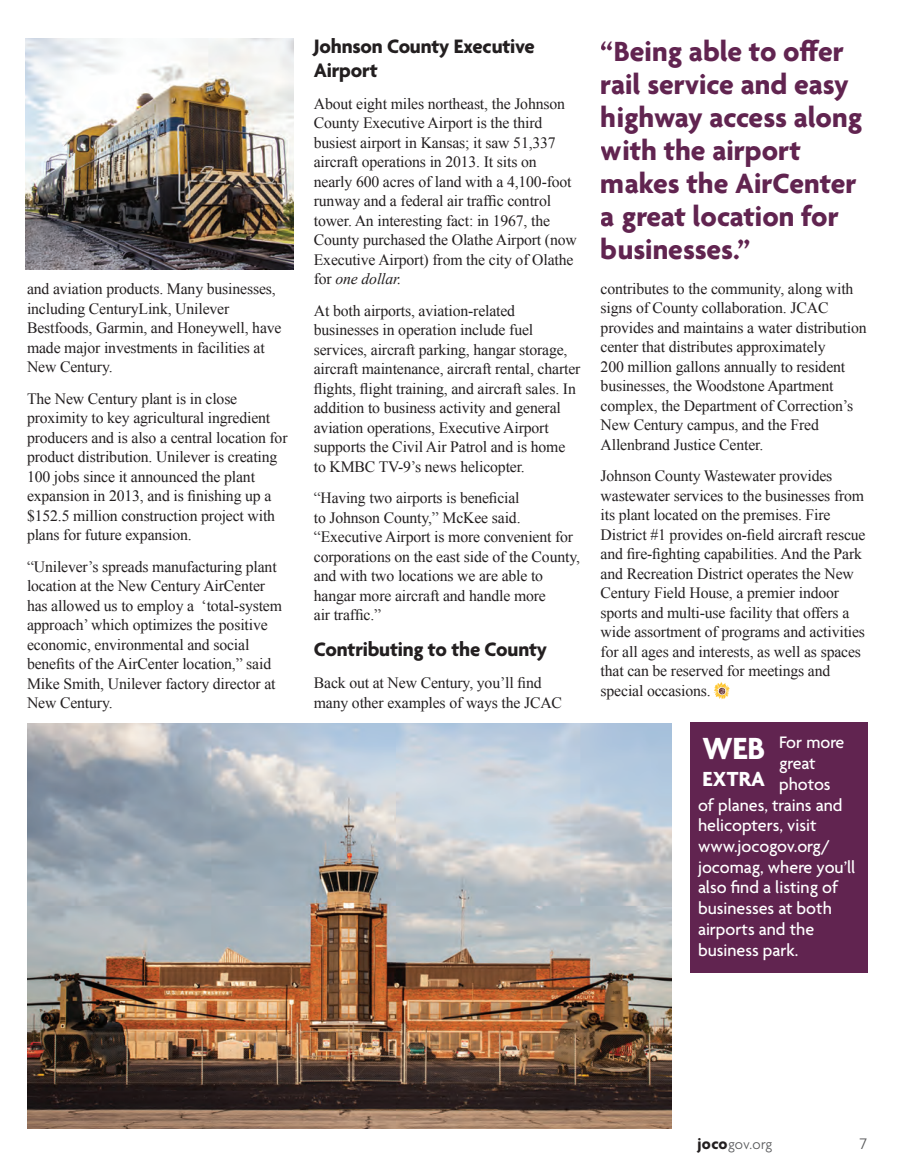
<style>
.page{position:relative;width:905px;height:1175px;background:#fff}
.page>*{position:absolute;margin:0;border:0;box-sizing:border-box;transform-origin:0 0}
.t1{font:700 33px "Agenda";color:#fff}
.t2{font:700 30px/33px "Agenda";color:#612450}
.t3{font:700 22.05px "Agenda";color:#fff}
.t4{font:700 21px/24px "Agenda";letter-spacing:-.01em;color:#231f20}
.t5{font:500 18px "Agenda";color:#fff}
.t6{font:300 16.5px "Agenda";color:#57585a}
.t7{font:15.75px/19.5px "Times New Roman";letter-spacing:-.01em;color:#231f20}
.t8{font:15.6px "Times New Roman";letter-spacing:-.01em;color:#231f20}
.t9{font:300 14.85px "Agenda";letter-spacing:.005em;color:#57585a}
.s1{font-style:italic}
.s2{font-size:15.6px}
.s3{font-weight:700;font-size:16.5px;color:#231f20}
</style>
<div class="page">
<img style="left:26px;top:38px;width:267px;height:232px">
<img style="left:27px;top:723px;width:644px;height:405px">
<div style="left:690px;top:722px;width:177px;height:251px;background:#612450"></div>
<svg style="left:713px;top:682px;width:17px;height:17px"></svg>
<p class="t7" style="left:27px;top:279px;width:256px">and aviation products. Many businesses, including CenturyLink, Unilever Bestfoods, Garmin, and Honeywell, have made major investments in facilities at New Century.</p>
<p class="t7" style="left:27px;top:388px;width:262px">The New Century plant is in close proximity to key agricultural ingredient producers and is also a central location for product distribution. Unilever is creating 100 jobs since it announced the plant expansion in 2013, and is finishing up a $152.5 million construction project with plans for future expansion.</p>
<p class="t7" style="left:27px;top:556px;width:256px">“Unilever’s spreads manufacturing plant location at the New Century AirCenter has allowed us to employ a ‘total-system approach’ which optimizes the positive economic, environmental and social benefits of the AirCenter location,” said Mike Smith, Unilever factory director at New Century.</p>
<h3 class="t4" style="left:314px;top:36px;width:222px">Johnson County Executive<br>Airport</h3>
<p class="t7" style="left:314px;top:93px;width:264px">About eight miles northeast, the Johnson County Executive Airport is the third busiest airport in Kansas; it saw 51,337 aircraft operations in 2013. It sits on nearly 600 acres of land with a 4,100-foot runway and a federal air traffic control tower. An interesting fact: in 1967, the County purchased the Olathe Airport (now Executive Airport) from the city of Olathe for <span class="s1">one dollar.</span></p>
<p class="t7" style="left:314px;top:300px;width:268px">At both airports, aviation-related businesses in operation include fuel services, aircraft parking, hangar storage, aircraft maintenance, aircraft rental, charter flights, flight training, and aircraft sales. In addition to business activity and general aviation operations, Executive Airport supports the Civil Air Patrol and is home to KMBC TV-9’s news helicopter.</p>
<p class="t8" style="left:314px;top:488px;width:207px">“Having two airports is beneficial</p>
<p class="t7" style="left:314px;top:507px;width:268px"><span class="s2">to</span> Johnson County,” McKee said. “Executive Airport is more convenient for corporations on the east side of the County, and with two locations we are able to hangar more aircraft and handle more<br>air traffic.”</p>
<h3 class="t4" style="left:314px;top:639px;width:235px">Contributing to the County</h3>
<p class="t7" style="left:314px;top:672px;width:250px">Back out at New Century, you’ll find many other examples of ways the JCAC</p>
<h2 class="t2" style="left:601px;top:37px;width:263px">“Being able to offer rail service and easy highway access along with the airport makes the AirCenter a great location for businesses.”</h2>
<p class="t7" style="left:600px;top:278px;width:267px">contributes to the community, along with signs of County collaboration. JCAC provides and maintains a water distribution center that distributes approximately<br>200 million gallons annually to resident businesses, the Woodstone Apartment complex, the Department of Correction’s New Century campus, and the Fred Allenbrand Justice Center.</p>
<p class="t7" style="left:600px;top:466px;width:266px">Johnson County Wastewater provides wastewater services to the businesses from its plant located on the premises. Fire District #1 provides on-field aircraft rescue and fire-fighting capabilities. And the Park and Recreation District operates the New Century Field House, a premier indoor sports and multi-use facility that offers a wide assortment of programs and activities for all ages and interests, as well as spaces that can be reserved for meetings and special occasions.</p>
<h1 class="t1" style="left:702px;top:731px;width:65px">WEB</h1>
<h3 class="t3" style="left:702px;top:767px;width:64px">EXTRA</h3>
<p class="t5" style="left:779px;top:733px;width:67px">For more</p>
<p class="t5" style="left:779px;top:753px;width:38px">great</p>
<p class="t5" style="left:779px;top:774px;width:53px">photos</p>
<p class="t5" style="left:698px;top:795px;width:146px">of planes, trains and</p>
<p class="t5" style="left:698px;top:815px;width:120px">helicopters, visit</p>
<p class="t5" style="left:698px;top:836px;width:133px">www.jocogov.org/</p>
<p class="t5" style="left:698px;top:857px;width:159px">jocomag, where you’ll</p>
<p class="t5" style="left:698px;top:878px;width:142px">also find a listing of</p>
<p class="t5" style="left:698px;top:898px;width:135px">businesses at both</p>
<p class="t5" style="left:698px;top:919px;width:118px">airports and the</p>
<p class="t5" style="left:698px;top:940px;width:102px">business park.</p>
<p class="t9" style="left:697px;top:1135px;width:76px"><span class="s3">joco</span>gov.org</p>
<p class="t6" style="left:859px;top:1134px;width:9px">7</p>
</div>
